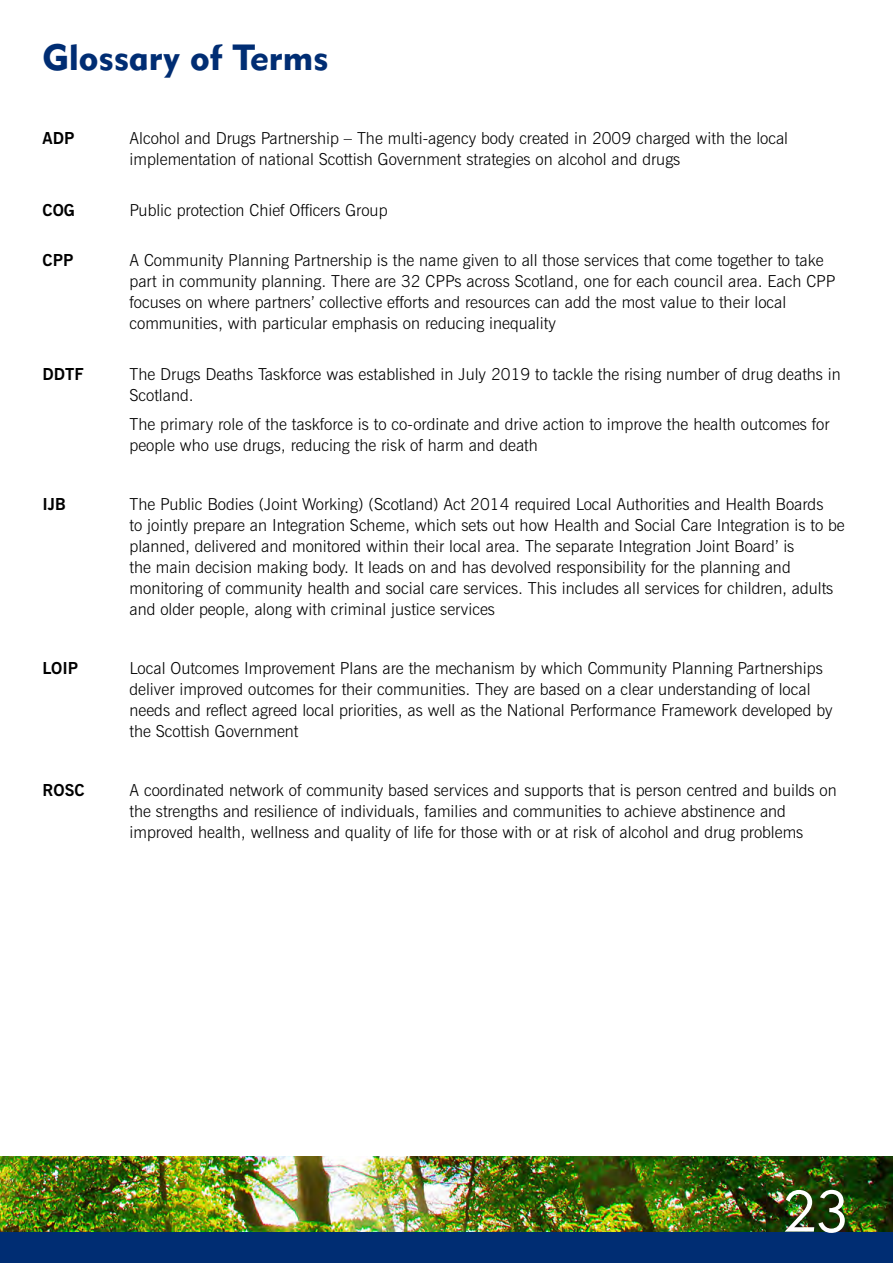
<style>
.page{position:relative;width:893px;height:1263px;background:#fff}
.page>*{position:absolute;margin:0;border:0;box-sizing:border-box;transform-origin:0 0}
.t1{font:57px "Geometric 415 BT Lite A";color:#fff}
.t2{font:36px "Geometric 415 BT Black A";color:#002d73}
.t3{font:300 16.5px/21px "News Gothic BT";color:#000}
.t4{font:700 16.5px "News Gothic BT";color:#000}
</style>
<div class="page">
<div style="left:0;top:1157px;width:893px;height:106px;background:#002d73"></div>
<img style="left:0;top:1157px;width:893px;height:74px">
<h2 class="t2" style="left:43px;top:35px;width:288px">Glossary of Terms</h2>
<p class="t4" style="left:43px;top:128px;width:33px">ADP</p>
<p class="t3" style="left:130px;top:128px;width:660px">Alcohol and Drugs Partnership – The multi-agency body created in 2009 charged with the local implementation of national Scottish Government strategies on alcohol and drugs</p>
<p class="t4" style="left:43px;top:200px;width:34px">COG</p>
<p class="t3" style="left:130px;top:199px;width:259px">Public protection Chief Officers Group</p>
<p class="t4" style="left:43px;top:250px;width:33px">CPP</p>
<p class="t3" style="left:130px;top:250px;width:708px">A Community Planning Partnership is the name given to all those services that come together to take part in community planning. There are 32 CPPs across Scotland, one for each council area. Each CPP focuses on where partners’ collective efforts and resources can add the most value to their local communities, with particular emphasis on reducing inequality</p>
<p class="t4" style="left:43px;top:364px;width:43px">DDTF</p>
<p class="t3" style="left:130px;top:363px;width:713px">The Drugs Deaths Taskforce was established in July 2019 to tackle the rising number of drug deaths in<br>Scotland.</p>
<p class="t3" style="left:130px;top:414px;width:701px">The primary role of the taskforce is to co-ordinate and drive action to improve the health outcomes for people who use drugs, reducing the risk of harm and death</p>
<p class="t4" style="left:43px;top:494px;width:25px">IJB</p>
<p class="t3" style="left:130px;top:494px;width:717px">The Public Bodies (Joint Working) (Scotland) Act 2014 required Local Authorities and Health Boards<br>to jointly prepare an Integration Scheme, which sets out how Health and Social Care Integration is to be planned, delivered and monitored within their local area. The separate Integration Joint Board’ is<br>the main decision making body. It leads on and has devolved responsibility for the planning and monitoring of community health and social care services. This includes all services for children, adults and older people, along with criminal justice services</p>
<p class="t4" style="left:43px;top:658px;width:37px">LOIP</p>
<p class="t3" style="left:130px;top:658px;width:705px">Local Outcomes Improvement Plans are the mechanism by which Community Planning Partnerships deliver improved outcomes for their communities. They are based on a clear understanding of local needs and reflect agreed local priorities, as well as the National Performance Framework developed by the Scottish Government</p>
<p class="t4" style="left:43px;top:780px;width:44px">ROSC</p>
<p class="t3" style="left:130px;top:780px;width:709px">A coordinated network of community based services and supports that is person centred and builds on the strengths and resilience of individuals, families and communities to achieve abstinence and improved health, wellness and quality of life for those with or at risk of alcohol and drug problems</p>
<h1 class="t1" style="left:783px;top:1177px;width:66px">23</h1>
</div>
